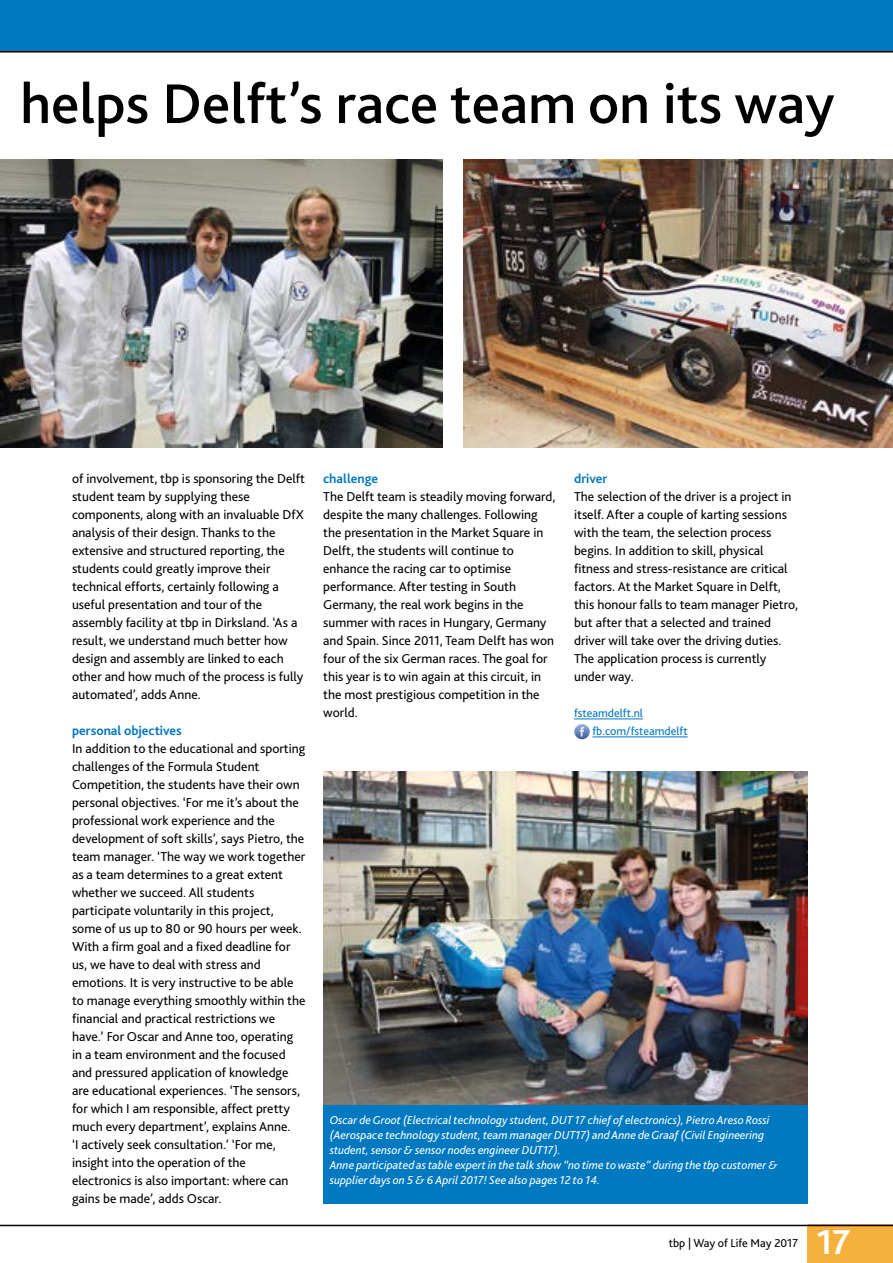
<style>
.page{position:relative;width:893px;height:1263px;background:#fff}
.page>*{position:absolute;margin:0;border:0;box-sizing:border-box;transform-origin:0 0}
.t1{font:500 58.5px "Bliss 2";color:#000}
.t2{font:700 36px "Bliss 2";color:#fff}
.t3{font:13.5px/18px "Bliss 2";color:#000}
.t4{font:700 13.5px "Bliss 2";color:#0077c1}
.t5{font:italic 12px/15px "Bliss 2";color:#fff}
.t6{font:12px/18px "Bliss 2";color:#0077c1}
.t7{font:12px "Bliss 2";color:#000}
</style>
<div class="page">
<div style="left:0;top:0;width:893px;height:51px;background:#0079c1"></div>
<div style="left:323px;top:1044px;width:485px;height:159px;background:#0079c1"></div>
<div style="left:808px;top:1225px;width:85px;height:38px;background:#f6b03c"></div>
<hr style="left:0;top:1225px;width:893px;height:1px;background:#000">
<hr style="left:0;top:51px;width:893px;height:2px;background:#000">
<img style="left:0;top:159px;width:442px;height:288px">
<img style="left:463px;top:159px;width:430px;height:288px">
<img style="left:323px;top:771px;width:485px;height:334px">
<hr style="left:574px;top:719px;width:69px;height:1px;background:#0077c1">
<hr style="left:592px;top:737px;width:96px;height:1px;background:#0077c1">
<svg style="left:574px;top:724px;width:16px;height:15px"></svg>
<svg style="left:575px;top:724px;width:14px;height:13px"></svg>
<h1 class="t1" style="left:20px;top:67px;width:816px">helps Delft’s race team on its way</h1>
<p class="t3" style="left:72px;top:469px;width:234px">of involvement, tbp is sponsoring the Delft student team by supplying these components, along with an invaluable DfX analysis of their design. Thanks to the extensive and structured reporting, the students could greatly improve their technical efforts, certainly following a useful presentation and tour of the assembly facility at tbp in Dirksland. ‘As a result, we understand much better how design and assembly are linked to each other and how much of the process is fully automated’, adds Anne.</p>
<p class="t4" style="left:72px;top:722px;width:111px">personal objectives</p>
<p class="t3" style="left:72px;top:739px;width:235px">In addition to the educational and sporting challenges of the Formula Student Competition, the students have their own personal objectives. ‘For me it’s about the professional work experience and the development of soft skills’, says Pietro, the team manager. ‘The way we work together as a team determines to a great extent whether we succeed. All students participate voluntarily in this project, some of us up to 80 or 90 hours per week.<br>With a firm goal and a fixed deadline for us, we have to deal with stress and emotions. It is very instructive to be able to manage everything smoothly within the financial and practical restrictions we have.’ For Oscar and Anne too, operating in a team environment and the focused and pressured application of knowledge are educational experiences. ‘The sensors, for which I am responsible, affect pretty much every department’, explains Anne.<br>‘I actively seek consultation.’ ‘For me, insight into the operation of the electronics is also important: where can gains be made’, adds Oscar.</p>
<p class="t4" style="left:323px;top:470px;width:57px">challenge</p>
<p class="t3" style="left:323px;top:487px;width:234px">The Delft team is steadily moving forward, despite the many challenges. Following the presentation in the Market Square in Delft, the students will continue to enhance the racing car to optimise performance. After testing in South Germany, the real work begins in the summer with races in Hungary, Germany and Spain. Since 2011, Team Delft has won four of the six German races. The goal for this year is to win again at this circuit, in the most prestigious competition in the world.</p>
<p class="t4" style="left:574px;top:470px;width:35px">driver</p>
<p class="t3" style="left:574px;top:487px;width:225px">The selection of the driver is a project in itself. After a couple of karting sessions with the team, the selection process begins. In addition to skill, physical fitness and stress-resistance are critical factors. At the Market Square in Delft, this honour falls to team manager Pietro, but after that a selected and trained driver will take over the driving duties.<br>The application process is currently under way.</p>
<p class="t6" style="left:592px;top:704px;width:97px;text-indent:-18px">fsteamdelft.nl fb.com/fsteamdelft</p>
<p class="t5" style="left:330px;top:1112px;width:450px">Oscar de Groot (Electrical technology student, DUT 17 chief of electronics), Pietro Areso Rossi (Aerospace technology student, team manager DUT17) and Anne de Graaf (Civil Engineering student, sensor &amp; sensor nodes engineer DUT17).<br>Anne participated as table expert in the talk show “no time to waste” during the tbp customer &amp; supplier days on 5 &amp; 6 April 2017! See also pages 12 to 14.</p>
<p class="t7" style="left:669px;top:1235px;width:131px">tbp | Way of Life May 2017</p>
<h2 class="t2" style="left:816px;top:1220px;width:35px">17</h2>
</div>
